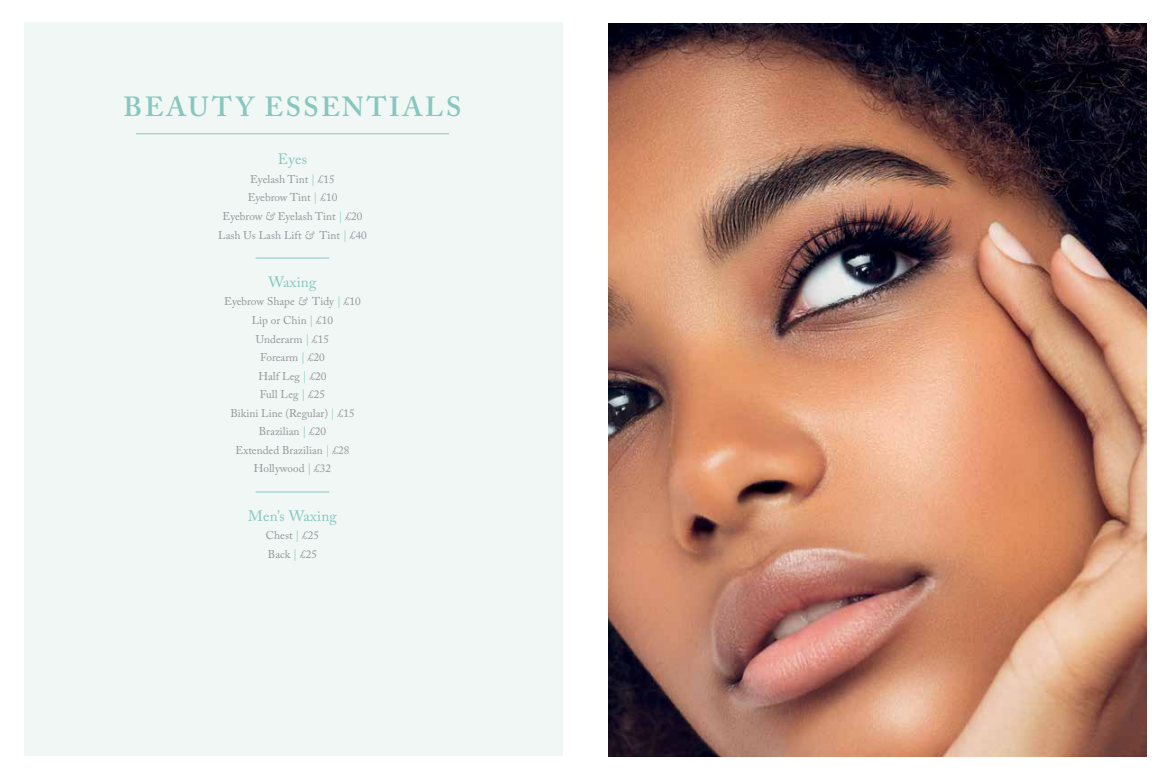
<style>
.page{position:relative;width:1170px;height:780px;background:#fff}
.page>*{position:absolute;margin:0;border:0;box-sizing:border-box;transform-origin:0 0}
.t1{font:600 27.5px "Adobe Caslon Pro";letter-spacing:.09em;color:#87c7bd}
.t2{font:15px "Adobe Caslon Pro";letter-spacing:.02em;color:#87c7bd}
.t3{font:11.25px/18.5px "Adobe Caslon Pro";color:#939598;text-align:center}
.s1{color:#87c7bd}
.s2{font-style:italic}
</style>
<div class="page">
<div style="left:24px;top:23px;width:538px;height:733px;background:#f0f7f5"></div>
<hr style="left:136px;top:133px;width:313px;height:1px;background:#87c7bd">
<hr style="left:255px;top:257px;width:74px;height:1px;background:#87c7bd">
<hr style="left:255px;top:491px;width:74px;height:1px;background:#87c7bd">
<img style="left:608px;top:23px;width:538px;height:733px">
<h1 class="t1" style="left:124px;top:91px;width:339px">BEAUTY ESSENTIALS</h1>
<h2 class="t2" style="left:278px;top:150px;width:31px">Eyes</h2>
<p class="t3" style="left:218px;top:170px;width:150px">Eyelash Tint <span class="s1">|</span> £15<br>Eyebrow Tint <span class="s1">|</span> £10<br>Eyebrow <span class="s2">&amp;</span> Eyelash Tint <span class="s1">|</span> £20<br>Lash Us Lash Lift <span class="s2">&amp;</span> Tint <span class="s1">|</span> £40</p>
<h2 class="t2" style="left:268px;top:273px;width:49px">Waxing</h2>
<p class="t3" style="left:224px;top:292px;width:138px">Eyebrow Shape <span class="s2">&amp;</span> Tidy <span class="s1">|</span> £10<br>Lip or Chin <span class="s1">|</span> £10<br>Underarm <span class="s1">|</span> £15<br>Forearm <span class="s1">|</span> £20<br>Half Leg <span class="s1">|</span> £20<br>Full Leg <span class="s1">|</span> £25<br>Bikini Line (Regular) <span class="s1">|</span> £15<br>Brazilian <span class="s1">|</span> £20<br>Extended Brazilian <span class="s1">|</span> £28<br>Hollywood <span class="s1">|</span> £32</p>
<h2 class="t2" style="left:248px;top:507px;width:90px">Men’s Waxing</h2>
<p class="t3" style="left:266px;top:526px;width:55px;text-align:left">Chest <span class="s1">|</span> £25<br>Back <span class="s1">|</span> £25</p>
</div>
